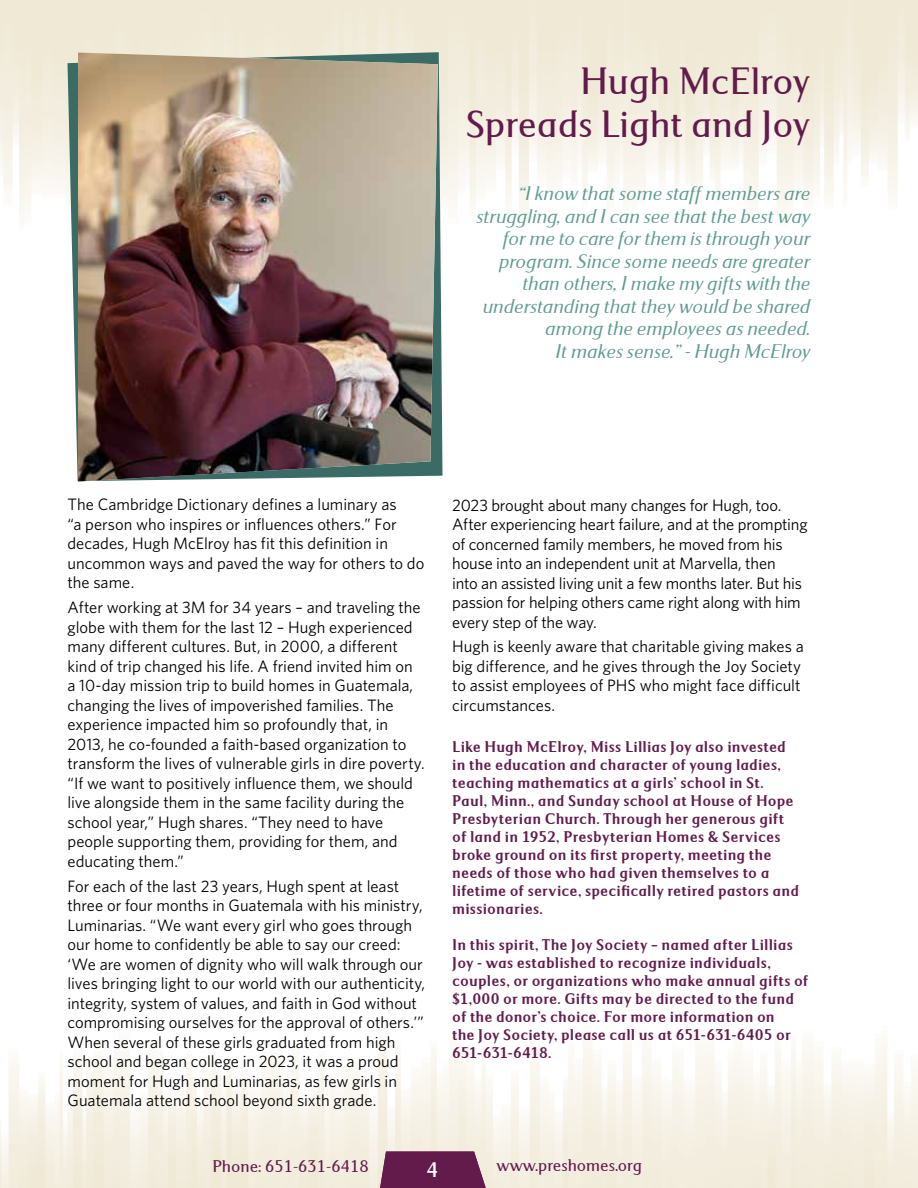
<style>
.page{position:relative;width:918px;height:1188px;background:#fff}
.page>*{position:absolute;margin:0;border:0;box-sizing:border-box;transform-origin:0 0}
.t1{font:500 40.5px/43.5px "Serus";color:#621b4b;text-align:right}
.t2{font:700 22.5px "Serus";color:#fff}
.t3{font:italic 21px/22.5px "Serus";color:#5c9a90;text-align:right}
.t4{font:500 18px "Serus";color:#621b4b}
.t5{font:16.5px/19.5px "Whitney";letter-spacing:-.005em;color:#000}
.t6{font:900 16.5px/18px "Serus";letter-spacing:.01em;color:#621b4b}
</style>
<div class="page">
<img style="left:0;top:1040px;width:918px;height:148px">
<img style="left:0;top:0;width:918px;height:218px">
<img style="left:380px;top:1152px;width:106px;height:36px">
<svg style="left:68px;top:52px;width:374px;height:429px;fill:#43716b"></svg>
<img style="left:78px;top:52px;width:360px;height:430px">
<h1 class="t1" style="left:466px;top:58px;width:346px">Hugh McElroy<br>Spreads Light and Joy</h1>
<p class="t3" style="left:476px;top:182px;width:335px">“I know that some staff members are struggling, and I can see that the best way for me to care for them is through your program. Since some needs are greater than others, I make my gifts with the understanding that they would be shared among the employees as needed.<br>It makes sense.” - Hugh McElroy</p>
<p class="t5" style="left:68px;top:495px;width:358px">The Cambridge Dictionary defines a luminary as<br>“a person who inspires or influences others.” For decades, Hugh McElroy has fit this definition in uncommon ways and paved the way for others to do the same.</p>
<p class="t5" style="left:68px;top:598px;width:359px">After working at 3M for 34 years – and traveling the globe with them for the last 12 – Hugh experienced many different cultures. But, in 2000, a different kind of trip changed his life. A friend invited him on a 10-day mission trip to build homes in Guatemala, changing the lives of impoverished families. The experience impacted him so profoundly that, in 2013, he co-founded a faith-based organization to transform the lives of vulnerable girls in dire poverty. “If we want to positively influence them, we should live alongside them in the same facility during the school year,” Hugh shares. “They need to have people supporting them, providing for them, and educating them.”</p>
<p class="t5" style="left:68px;top:876px;width:359px">For each of the last 23 years, Hugh spent at least three or four months in Guatemala with his ministry, Luminarias. “We want every girl who goes through our home to confidently be able to say our creed: ‘We are women of dignity who will walk through our lives bringing light to our world with our authenticity, integrity, system of values, and faith in God without compromising ourselves for the approval of others.’” When several of these girls graduated from high school and began college in 2023, it was a proud moment for Hugh and Luminarias, as few girls in Guatemala attend school beyond sixth grade.</p>
<p class="t5" style="left:452px;top:495px;width:357px">2023 brought about many changes for Hugh, too.<br>After experiencing heart failure, and at the prompting of concerned family members, he moved from his house into an independent unit at Marvella, then<br>into an assisted living unit a few months later. But his passion for helping others came right along with him every step of the way.</p>
<p class="t5" style="left:452px;top:637px;width:353px">Hugh is keenly aware that charitable giving makes a big difference, and he gives through the Joy Society to assist employees of PHS who might face difficult circumstances.</p>
<p class="t6" style="left:452px;top:738px;width:348px">Like Hugh McElroy, Miss Lillias Joy also invested in the education and character of young ladies, teaching mathematics at a girls’ school in St.<br>Paul, Minn., and Sunday school at House of Hope Presbyterian Church. Through her generous gift of land in 1952, Presbyterian Homes &amp; Services broke ground on its first property, meeting the needs of those who had given themselves to a lifetime of service, specifically retired pastors and missionaries.</p>
<p class="t6" style="left:452px;top:936px;width:358px">In this spirit, The Joy Society – named after Lillias Joy - was established to recognize individuals, couples, or organizations who make annual gifts of $1,000 or more. Gifts may be directed to the fund of the donor’s choice. For more information on<br>the Joy Society, please call us at 651-631-6405 or 651‑631-6418.</p>
<p class="t4" style="left:212px;top:1156px;width:158px">Phone: 651-631-6418</p>
<p class="t4" style="left:497px;top:1155px;width:147px">www.preshomes.org</p>
<h2 class="t2" style="left:427px;top:1157px;width:13px">4</h2>
</div>
